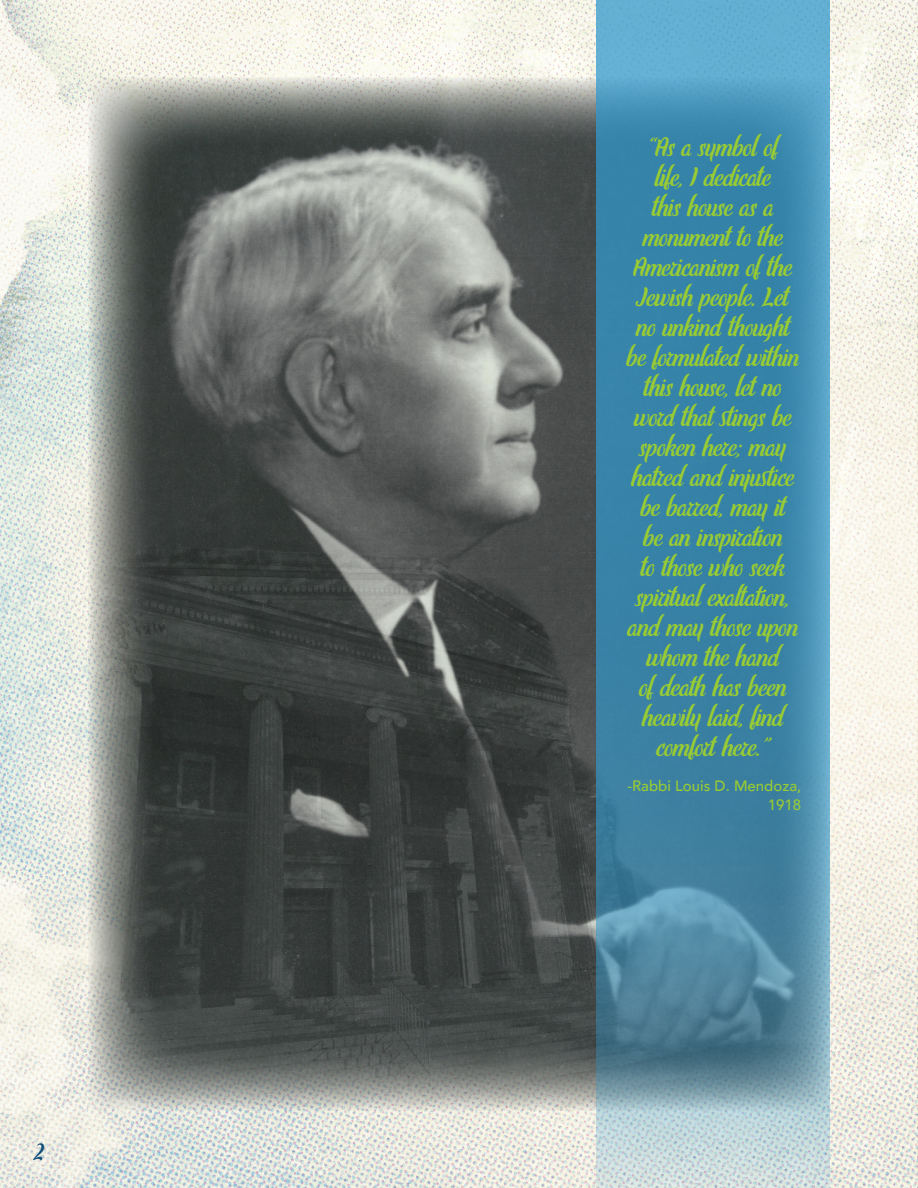
<style>
.page{position:relative;width:918px;height:1188px;background:#fff}
.page>*{position:absolute;margin:0;border:0;box-sizing:border-box;transform-origin:0 0}
.t1{font:24px/30px "Elley";color:#9c3;text-align:center}
.t2{font:21px "Elley";color:#134f78}
.t3{font:500 15px "Avenir";color:#9c3}
</style>
<div class="page">
<img style="left:0;top:0;width:918px;height:1188px">
<img style="left:88px;top:77px;width:508px;height:1034px">
<svg style="left:596px;top:0;width:234px;height:1188px;background:#4d8fae"></svg>
<p class="t2" style="left:35px;top:1138px;width:11px">2</p>
<p class="t1" style="left:627px;top:133px;width:174px">“As a symbol of<br>life, I dedicate<br>this house as a monument to the<br>Americanism of the<br>Jewish people. Let no unkind thought be formulated within this house, let no word that stings be spoken here; may hatred and injustice be barred, may it be an inspiration<br>to those who seek spiritual exaltation, and may those upon whom the hand<br>of death has been heavily laid, find comfort here.”</p>
<p class="t3" style="left:627px;top:772px;width:175px">-Rabbi Louis D. Mendoza,</p>
<p class="t3" style="left:768px;top:792px;width:35px">1918</p>
</div>
